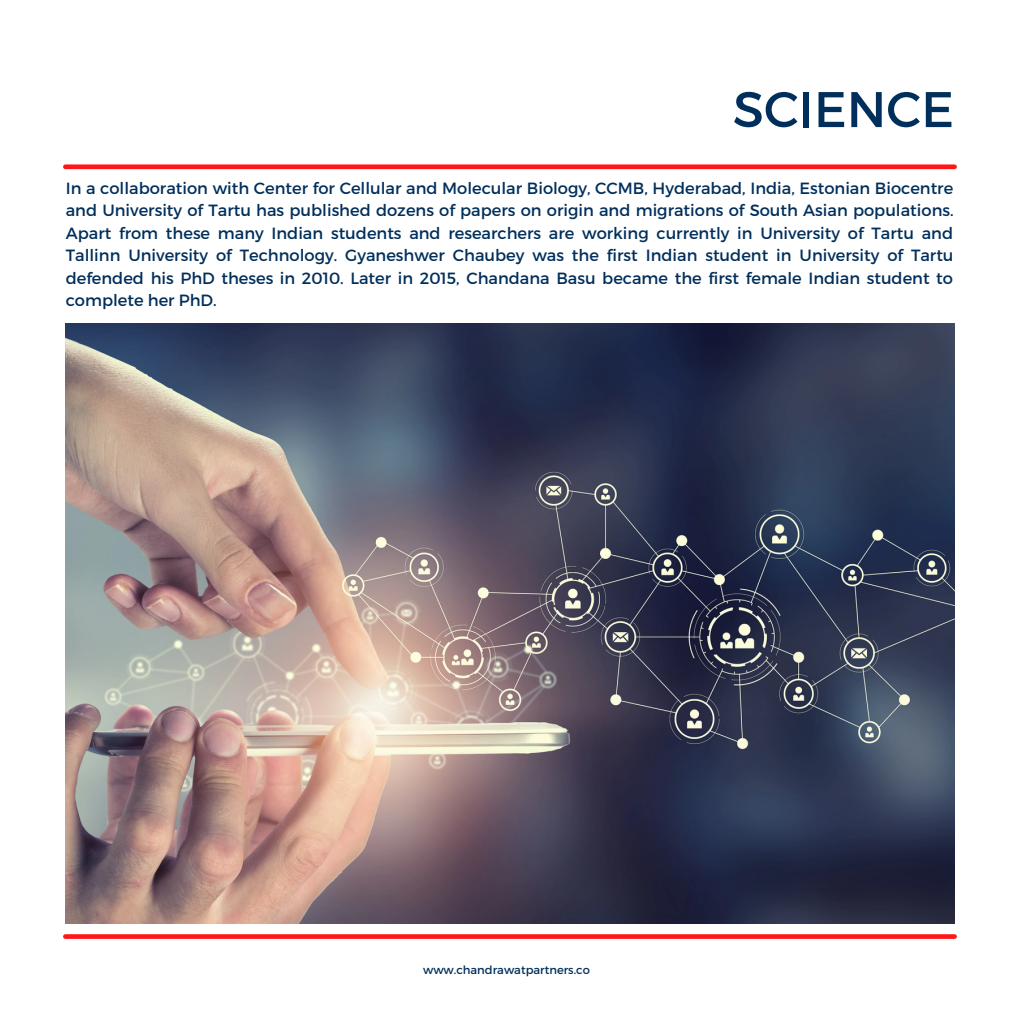
<style>
.page{position:relative;width:1013px;height:1013px;background:#fff}
.page>*{position:absolute;margin:0;border:0;box-sizing:border-box;transform-origin:0 0}
.t1{font:50px "Montserrat";color:#002f5b}
.t2{font:16.25px/22.5px "Montserrat";color:#002f5b;text-align:justify}
.t3{font:11.5px "Montserrat";color:#00305b}
</style>
<div class="page">
<div style="left:65px;top:164px;width:889px;height:5px;background:#ff1616"></div>
<svg style="left:65px;top:934px;width:889px;height:4px;background:#f22"></svg>
<img style="left:66px;top:323px;width:888px;height:600px">
<p class="t1" style="left:732px;top:77px;width:223px">SCIENCE</p>
<p class="t2" style="left:66px;top:176px;width:889px">In a collaboration with Center for Cellular and Molecular Biology, CCMB, Hyderabad, India, Estonian Biocentre and University of Tartu has published dozens of papers on origin and migrations of South Asian populations.<br>Apart from these many Indian students and researchers are working currently in University of Tartu and Tallinn University of Technology. Gyaneshwer Chaubey was the first Indian student in University of Tartu defended his PhD theses in 2010. Later in 2015, Chandana Basu became the first female Indian student to complete her PhD.</p>
<p class="t3" style="left:423px;top:961px;width:168px">www.chandrawatpartners.co</p>
</div>
